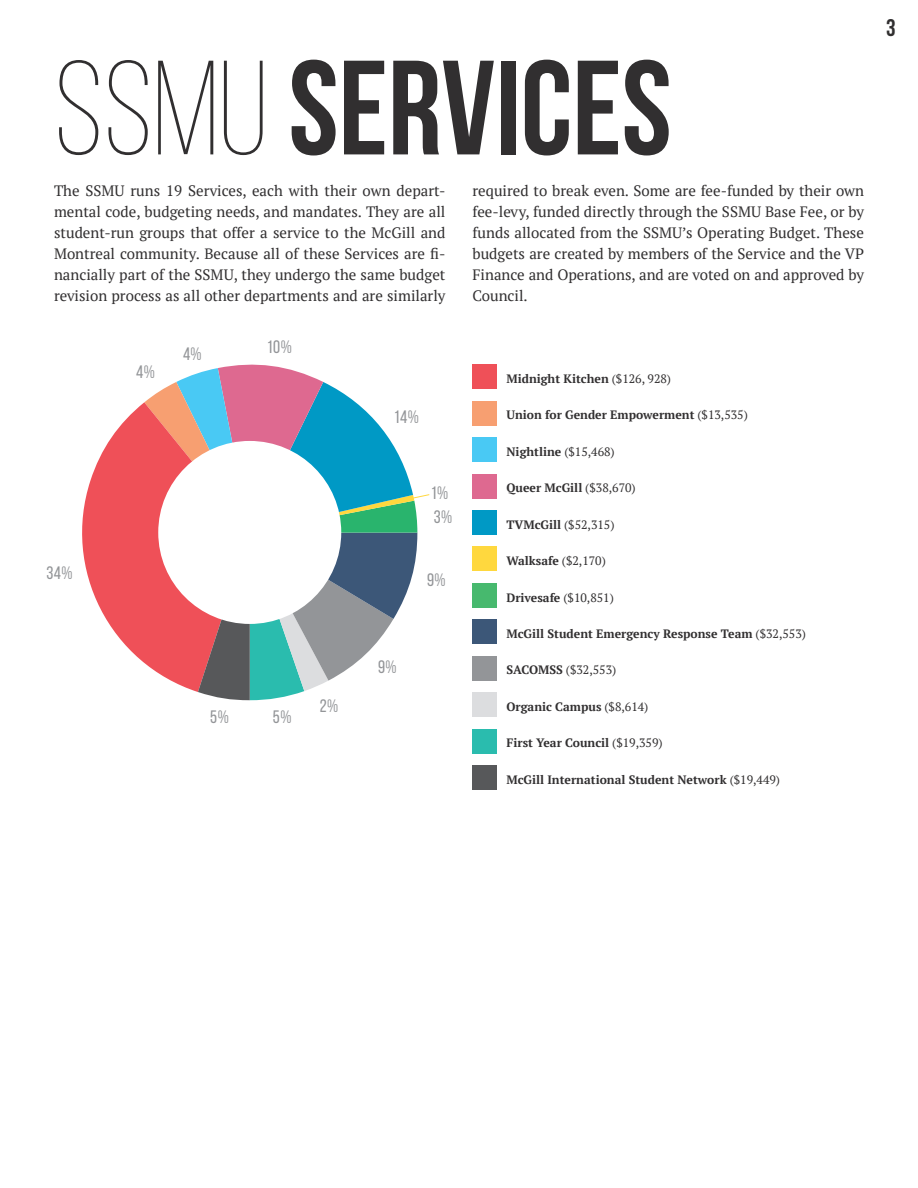
<style>
.page{position:relative;width:918px;height:1188px;background:#fff}
.page>*{position:absolute;margin:0;border:0;box-sizing:border-box;transform-origin:0 0}
.t1{font:700 133.95px "Bebas Neue";color:#312f30}
.t2{font:700 24px "Bebas Neue";color:#312f30}
.t3{font:18px/23.5px "Bebas Neue";color:#939598}
.t4{font:15px/21px "PT Serif";color:#312f30;text-align:justify}
.t5{font:700 12.15px "PT Serif";color:#312f30}
.t6{font:12.15px "PT Serif";color:#312f30}
.s1{font-weight:300}
.s2{font-weight:400}
.s3{font-weight:700}
</style>
<div class="page">
<div style="left:472px;top:729px;width:25px;height:24px;background:#2abcae"></div>
<div style="left:472px;top:693px;width:25px;height:24px;background:#dcdddf"></div>
<div style="left:472px;top:656px;width:25px;height:24px;background:#939598"></div>
<div style="left:472px;top:620px;width:25px;height:24px;background:#3c5778"></div>
<div style="left:472px;top:583px;width:25px;height:24px;background:#47b96e"></div>
<div style="left:472px;top:547px;width:25px;height:24px;background:#ffd83e"></div>
<div style="left:472px;top:510px;width:25px;height:24px;background:#0099c5"></div>
<div style="left:472px;top:474px;width:25px;height:24px;background:#de6990"></div>
<div style="left:472px;top:438px;width:25px;height:24px;background:#49c9f4"></div>
<div style="left:472px;top:401px;width:25px;height:24px;background:#f79f71"></div>
<div style="left:472px;top:765px;width:25px;height:25px;background:#57585a"></div>
<div style="left:472px;top:365px;width:25px;height:24px;background:#ef5058"></div>
<svg style="left:82px;top:402px;width:62px;height:261px;fill:#ef5058"></svg>
<svg style="left:144px;top:364px;width:285px;height:336px"></svg>
<h1 class="t1" style="left:54px;top:35px;width:619px"><span class="s1">SSMU</span> SERVICES</h1>
<p class="t4" style="left:54px;top:180px;width:393px">The SSMU runs 19 Services, each with their own depart&shy;mental code, budgeting needs, and mandates. They are all student-run groups that offer a service to the McGill and Montreal community. Because all of these Services are fi&shy;nancially part of the SSMU, they undergo the same budget revision process as all other departments and are similarly</p>
<p class="t4" style="left:472px;top:180px;width:393px">required to break even. Some are fee-funded by their own fee-levy, funded directly through the SSMU Base Fee, or by funds allocated from the SSMU’s Operating Budget. These budgets are created by members of the Service and the VP Finance and Operations, and are voted on and approved by Council.</p>
<p class="t3" style="left:46px;top:561px;width:28px">34%</p>
<p class="t3" style="left:136px;top:360px;width:20px">4%</p>
<p class="t3" style="left:183px;top:342px;width:20px">4%</p>
<p class="t3" style="left:267px;top:335px;width:27px">10%</p>
<p class="t3" style="left:210px;top:705px;width:20px">5%</p>
<p class="t3" style="left:273px;top:705px;width:20px">5%</p>
<p class="t3" style="left:320px;top:694px;width:20px">2%</p>
<p class="t3" style="left:394px;top:405px;width:27px">14%</p>
<p class="t3" style="left:431px;top:481px;width:23px">1%<br>3%</p>
<p class="t3" style="left:427px;top:568px;width:20px">9%</p>
<p class="t3" style="left:378px;top:655px;width:20px">9%</p>
<p class="t5" style="left:506px;top:371px;width:166px">Midnight Kitchen <span class="s2">($126, 928)</span></p>
<p class="t5" style="left:506px;top:407px;width:243px">Union for Gender Empowerment <span class="s2">($13,535)</span></p>
<p class="t5" style="left:506px;top:443px;width:110px">Nightline <span class="s2">($15,468)</span></p>
<p class="t5" style="left:506px;top:480px;width:131px">Queer McGill <span class="s2">($38,670)</span></p>
<p class="t6" style="left:506px;top:517px;width:110px"><span class="s3">TVMcGill</span> ($52,315)</p>
<p class="t5" style="left:506px;top:553px;width:101px">Walksafe <span class="s2">($2,170)</span></p>
<p class="t5" style="left:506px;top:589px;width:109px">Drivesafe <span class="s2">($10,851)</span></p>
<p class="t5" style="left:506px;top:626px;width:301px">McGill Student Emergency Response Team <span class="s2">($32,553)</span></p>
<p class="t6" style="left:506px;top:662px;width:111px"><span class="s3">SACOMSS</span> ($32,553)</p>
<p class="t5" style="left:506px;top:698px;width:143px">Organic Campus <span class="s2">($8,614)</span></p>
<p class="t5" style="left:506px;top:735px;width:158px">First Year Council <span class="s2">($19,359)</span></p>
<p class="t5" style="left:506px;top:771px;width:275px">McGill International Student Network <span class="s2">($19,449)</span></p>
<h2 class="t2" style="left:886px;top:15px;width:11px">3</h2>
</div>
